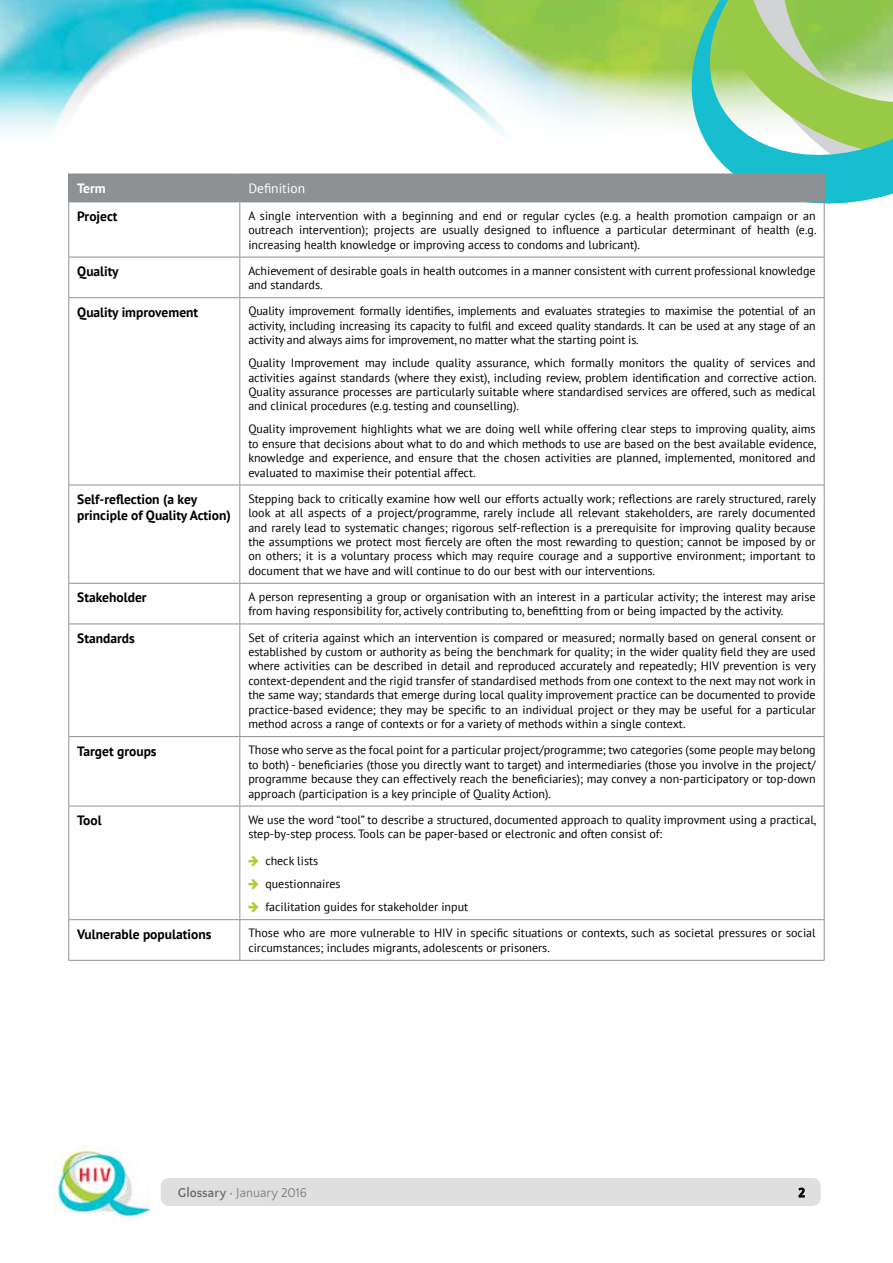
<style>
.page{position:relative;width:893px;height:1263px;background:#fff}
.page>*{position:absolute;margin:0;border:0;box-sizing:border-box;transform-origin:0 0}
.t1{font:700 13.5px/16.2px "PT Sans";color:#000}
.t2{font:13.5px "Quattrocento Sans";letter-spacing:-.005em;color:#7e8083;scale:.95 1}
.t3{font:13.5px "PT Sans";color:#fff}
.t4{font:700 13.5px "PT Sans";color:#fff}
.t5{font:700 13.5px "Quattrocento Sans";color:#000;scale:.95 1}
.t6{font:12px/14.4px "PT Sans";color:#000;text-align:justify}
.s1{color:#b0cc38}
.s2{font-weight:700;color:#6d6e71}
</style>
<div class="page">
<img style="left:0;top:0;width:69px;height:136px">
<img style="left:54px;top:1146px;width:96px;height:75px">
<div style="left:161px;top:1178px;width:660px;height:28px;background:#dfdfdf;border-radius:9px"></div>
<svg style="left:69px;top:0;width:824px;height:219px"></svg>
<hr style="left:68px;top:202px;width:1px;height:55px;background:#8e9193">
<hr style="left:239px;top:202px;width:1px;height:55px;background:#8e9193">
<hr style="left:824px;top:202px;width:1px;height:55px;background:#8e9193">
<hr style="left:68px;top:257px;width:172px;height:1px;background:#8e9193">
<hr style="left:68px;top:257px;width:1px;height:40px;background:#8e9193">
<hr style="left:240px;top:257px;width:585px;height:1px;background:#8e9193">
<hr style="left:239px;top:257px;width:1px;height:40px;background:#8e9193">
<hr style="left:824px;top:257px;width:1px;height:40px;background:#8e9193">
<hr style="left:68px;top:297px;width:172px;height:1px;background:#8e9193">
<hr style="left:68px;top:298px;width:1px;height:187px;background:#8e9193">
<hr style="left:240px;top:297px;width:585px;height:1px;background:#8e9193">
<hr style="left:239px;top:298px;width:1px;height:187px;background:#8e9193">
<hr style="left:824px;top:298px;width:1px;height:187px;background:#8e9193">
<hr style="left:68px;top:485px;width:172px;height:1px;background:#8e9193">
<hr style="left:68px;top:485px;width:1px;height:98px;background:#8e9193">
<hr style="left:240px;top:485px;width:585px;height:1px;background:#8e9193">
<hr style="left:239px;top:485px;width:1px;height:98px;background:#8e9193">
<hr style="left:824px;top:485px;width:1px;height:98px;background:#8e9193">
<hr style="left:68px;top:583px;width:172px;height:1px;background:#8e9193">
<hr style="left:68px;top:584px;width:1px;height:39px;background:#8e9193">
<hr style="left:240px;top:583px;width:585px;height:1px;background:#8e9193">
<hr style="left:239px;top:584px;width:1px;height:39px;background:#8e9193">
<hr style="left:824px;top:584px;width:1px;height:39px;background:#8e9193">
<hr style="left:68px;top:623px;width:172px;height:1px;background:#8e9193">
<hr style="left:68px;top:624px;width:1px;height:112px;background:#8e9193">
<hr style="left:240px;top:623px;width:585px;height:1px;background:#8e9193">
<hr style="left:239px;top:624px;width:1px;height:112px;background:#8e9193">
<hr style="left:824px;top:624px;width:1px;height:112px;background:#8e9193">
<hr style="left:68px;top:736px;width:172px;height:1px;background:#8e9193">
<hr style="left:68px;top:737px;width:1px;height:69px;background:#8e9193">
<hr style="left:240px;top:736px;width:585px;height:1px;background:#8e9193">
<hr style="left:239px;top:737px;width:1px;height:69px;background:#8e9193">
<hr style="left:824px;top:737px;width:1px;height:69px;background:#8e9193">
<hr style="left:68px;top:806px;width:172px;height:1px;background:#8e9193">
<hr style="left:68px;top:806px;width:1px;height:113px;background:#8e9193">
<hr style="left:240px;top:806px;width:585px;height:1px;background:#8e9193">
<hr style="left:239px;top:806px;width:1px;height:113px;background:#8e9193">
<hr style="left:824px;top:806px;width:1px;height:113px;background:#8e9193">
<hr style="left:68px;top:919px;width:172px;height:1px;background:#8e9193">
<hr style="left:68px;top:920px;width:1px;height:40px;background:#8e9193">
<hr style="left:240px;top:919px;width:585px;height:1px;background:#8e9193">
<hr style="left:239px;top:920px;width:1px;height:40px;background:#8e9193">
<hr style="left:824px;top:920px;width:1px;height:40px;background:#8e9193">
<hr style="left:68px;top:960px;width:172px;height:1px;background:#8e9193">
<hr style="left:240px;top:960px;width:585px;height:1px;background:#8e9193">
<hr style="left:68px;top:173px;width:172px;height:2px;background:#8e9193">
<hr style="left:68px;top:175px;width:2px;height:26px;background:#8e9193">
<hr style="left:240px;top:173px;width:585px;height:2px;background:#8e9193">
<hr style="left:239px;top:175px;width:2px;height:26px;background:#8e9193">
<hr style="left:823px;top:175px;width:2px;height:26px;background:#8e9193">
<hr style="left:68px;top:201px;width:172px;height:1px;background:#8e9193">
<hr style="left:240px;top:201px;width:585px;height:1px;background:#8e9193">
<svg style="left:799px;top:1187px;width:6px;height:10px"></svg>
<p class="t4" style="left:77px;top:179px;width:30px">Term</p>
<p class="t3" style="left:248px;top:180px;width:58px">Definition</p>
<p class="t1" style="left:77px;top:208px;width:42px">Project</p>
<p class="t6" style="left:248px;top:208px;width:570px">A single intervention with a beginning and end or regular cycles (e.g. a health promotion campaign or an outreach intervention); projects are usually designed to influence a particular determinant of health (e.g. increasing health knowledge or improving access to condoms and lubricant).</p>
<p class="t1" style="left:77px;top:263px;width:43px">Quality</p>
<p class="t6" style="left:248px;top:263px;width:569px">Achievement of desirable goals in health outcomes in a manner consistent with current professional knowledge and standards.</p>
<p class="t1" style="left:77px;top:304px;width:122px">Quality improvement</p>
<p class="t6" style="left:248px;top:304px;width:569px">Quality improvement formally identifies, implements and evaluates strategies to maximise the potential of an activity, including increasing its capacity to fulfil and exceed quality standards. It can be used at any stage of an activity and always aims for improvement, no matter what the starting point is.</p>
<p class="t6" style="left:248px;top:355px;width:570px">Quality Improvement may include quality assurance, which formally monitors the quality of services and activities against standards (where they exist), including review, problem identification and corrective action.<br>Quality assurance processes are particularly suitable where standardised services are offered, such as medical and clinical procedures (e.g. testing and counselling).</p>
<p class="t6" style="left:248px;top:422px;width:570px">Quality improvement highlights what we are doing well while offering clear steps to improving quality, aims to ensure that decisions about what to do and which methods to use are based on the best available evidence, knowledge and experience, and ensure that the chosen activities are planned, implemented, monitored and evaluated to maximise their potential affect.</p>
<p class="t1" style="left:77px;top:491px;width:155px">Self-reflection (a key principle of Quality Action)</p>
<p class="t6" style="left:248px;top:491px;width:569px">Stepping back to critically examine how well our efforts actually work; reflections are rarely structured, rarely look at all aspects of a project/programme, rarely include all relevant stakeholders, are rarely documented and rarely lead to systematic changes; rigorous self-reflection is a prerequisite for improving quality because the assumptions we protect most fiercely are often the most rewarding to question; cannot be imposed by or on others; it is a voluntary process which may require courage and a supportive environment; important to document that we have and will continue to do our best with our interventions.</p>
<p class="t1" style="left:77px;top:589px;width:71px">Stakeholder</p>
<p class="t6" style="left:248px;top:589px;width:569px">A person representing a group or organisation with an interest in a particular activity; the interest may arise from having responsibility for, actively contributing to, benefitting from or being impacted by the activity.</p>
<p class="t1" style="left:77px;top:630px;width:59px">Standards</p>
<p class="t6" style="left:248px;top:630px;width:569px">Set of criteria against which an intervention is compared or measured; normally based on general consent or established by custom or authority as being the benchmark for quality; in the wider quality field they are used where activities can be described in detail and reproduced accurately and repeatedly; HIV prevention is very context-dependent and the rigid transfer of standardised methods from one context to the next may not work in the same way; standards that emerge during local quality improvement practice can be documented to provide practice-based evidence; they may be specific to an individual project or they may be useful for a particular method across a range of contexts or for a variety of methods within a single context.</p>
<p class="t1" style="left:77px;top:742px;width:81px">Target groups</p>
<p class="t6" style="left:248px;top:743px;width:569px">Those who serve as the focal point for a particular project/programme; two categories (some people may belong to both) - beneficiaries (those you directly want to target) and intermediaries (those you involve in the project/ programme because they can effectively reach the beneficiaries); may convey a non-participatory or top-down approach (participation is a key principle of Quality Action).</p>
<p class="t1" style="left:77px;top:812px;width:26px">Tool</p>
<p class="t6" style="left:248px;top:812px;width:570px">We use the word “tool” to describe a structured, documented approach to quality improvment using a practical, step-by-step process. Tools can be paper-based or electronic and often consist of:</p>
<p class="t6" style="left:248px;top:854px;width:71px"><span class="s1">❖</span> check lists</p>
<p class="t6" style="left:248px;top:876px;width:94px"><span class="s1">❖</span> questionnaires</p>
<p class="t6" style="left:248px;top:899px;width:221px"><span class="s1">❖</span> facilitation guides for stakeholder input</p>
<p class="t1" style="left:77px;top:925px;width:136px">Vulnerable populations</p>
<p class="t6" style="left:248px;top:926px;width:569px">Those who are more vulnerable to HIV in specific situations or contexts, such as societal pressures or social circumstances; includes migrants, adolescents or prisoners.</p>
<p class="t2" style="left:178px;top:1185px;width:137px"><span class="s2">Glossary</span> • January 2016</p>
<p class="t5" style="left:798px;top:1185px;width:8px">2</p>
</div>
